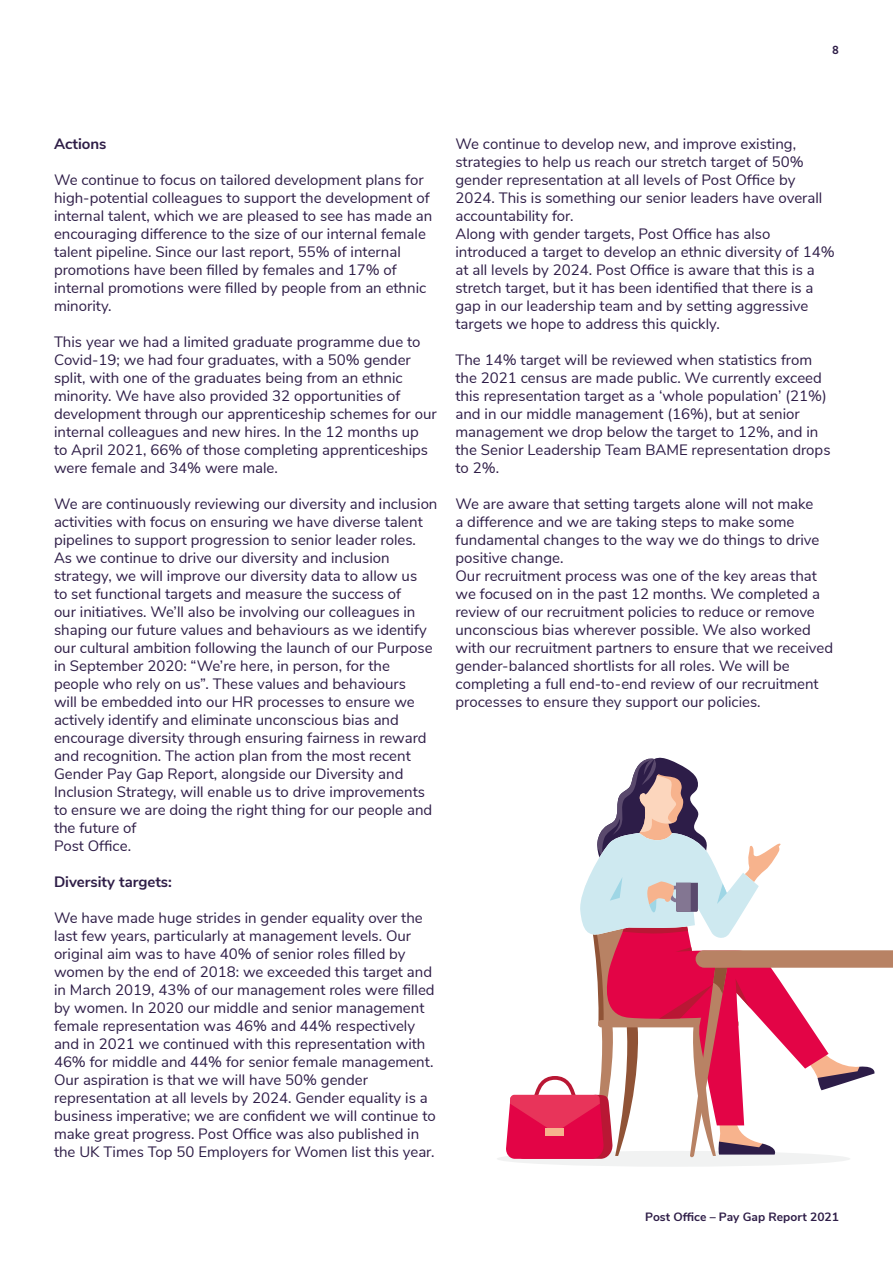
<style>
.page{position:relative;width:893px;height:1263px;background:#fff}
.page>*{position:absolute;margin:0;border:0;box-sizing:border-box;transform-origin:0 0}
.t1{font:15px/18px "Nunito Sans";color:#2e1d47}
.t2{font:700 15px "Nunito Sans";color:#2e1d47}
.t3{font:700 12px "Nunito Sans";color:#2e1d47}
.t4{font:700 12px "Atten New";color:#2e1d47}
</style>
<div class="page">
<div style="left:497px;top:1151px;width:353px;height:16px;background:#f1f2f2;border-radius:50%"></div>
<svg style="left:506px;top:757px;width:387px;height:402px"></svg>
<div style="left:546px;top:1128px;width:18px;height:7px;background:#f7b38d"></div>
<p class="t4" style="left:832px;top:43px;width:8px">8</p>
<p class="t2" style="left:54px;top:133px;width:54px">Actions</p>
<p class="t1" style="left:54px;top:170px;width:380px">We continue to focus on tailored development plans for high-potential colleagues to support the development of internal talent, which we are pleased to see has made an encouraging difference to the size of our internal female talent pipeline. Since our last report, 55% of internal promotions have been filled by females and 17% of internal promotions were filled by people from an ethnic minority.</p>
<p class="t1" style="left:54px;top:332px;width:384px">This year we had a limited graduate programme due to Covid-19; we had four graduates, with a 50% gender split, with one of the graduates being from an ethnic minority. We have also provided 32 opportunities of development through our apprenticeship schemes for our internal colleagues and new hires. In the 12 months up<br>to April 2021, 66% of those completing apprenticeships were female and 34% were male.</p>
<p class="t1" style="left:54px;top:494px;width:385px">We are continuously reviewing our diversity and inclusion activities with focus on ensuring we have diverse talent pipelines to support progression to senior leader roles.<br>As we continue to drive our diversity and inclusion strategy, we will improve our diversity data to allow us<br>to set functional targets and measure the success of<br>our initiatives. We’ll also be involving our colleagues in shaping our future values and behaviours as we identify our cultural ambition following the launch of our Purpose in September 2020: “We’re here, in person, for the people who rely on us”. These values and behaviours<br>will be embedded into our HR processes to ensure we actively identify and eliminate unconscious bias and encourage diversity through ensuring fairness in reward and recognition. The action plan from the most recent Gender Pay Gap Report, alongside our Diversity and Inclusion Strategy, will enable us to drive improvements to ensure we are doing the right thing for our people and the future of<br>Post Office.</p>
<p class="t2" style="left:54px;top:871px;width:119px">Diversity targets:</p>
<p class="t1" style="left:54px;top:908px;width:383px">We have made huge strides in gender equality over the last few years, particularly at management levels. Our original aim was to have 40% of senior roles filled by women by the end of 2018: we exceeded this target and in March 2019, 43% of our management roles were filled by women. In 2020 our middle and senior management female representation was 46% and 44% respectively and in 2021 we continued with this representation with 46% for middle and 44% for senior female management.<br>Our aspiration is that we will have 50% gender representation at all levels by 2024. Gender equality is a business imperative; we are confident we will continue to make great progress. Post Office was also published in the UK Times Top 50 Employers for Women list this year.</p>
<p class="t1" style="left:455px;top:134px;width:381px">We continue to develop new, and improve existing, strategies to help us reach our stretch target of 50% gender representation at all levels of Post Office by 2024. This is something our senior leaders have overall accountability for.<br>Along with gender targets, Post Office has also introduced a target to develop an ethnic diversity of 14% at all levels by 2024. Post Office is aware that this is a stretch target, but it has been identified that there is a gap in our leadership team and by setting aggressive targets we hope to address this quickly.</p>
<p class="t1" style="left:455px;top:350px;width:377px">The 14% target will be reviewed when statistics from the 2021 census are made public. We currently exceed this representation target as a ‘whole population’ (21%) and in our middle management (16%), but at senior management we drop below the target to 12%, and in the Senior Leadership Team BAME representation drops to 2%.</p>
<p class="t1" style="left:455px;top:494px;width:379px">We are aware that setting targets alone will not make<br>a difference and we are taking steps to make some fundamental changes to the way we do things to drive positive change.<br>Our recruitment process was one of the key areas that we focused on in the past 12 months. We completed a review of our recruitment policies to reduce or remove unconscious bias wherever possible. We also worked with our recruitment partners to ensure that we received gender-balanced shortlists for all roles. We will be completing a full end-to-end review of our recruitment processes to ensure they support our policies.</p>
<p class="t3" style="left:645px;top:1208px;width:195px">Post Office – Pay Gap Report 2021</p>
</div>
